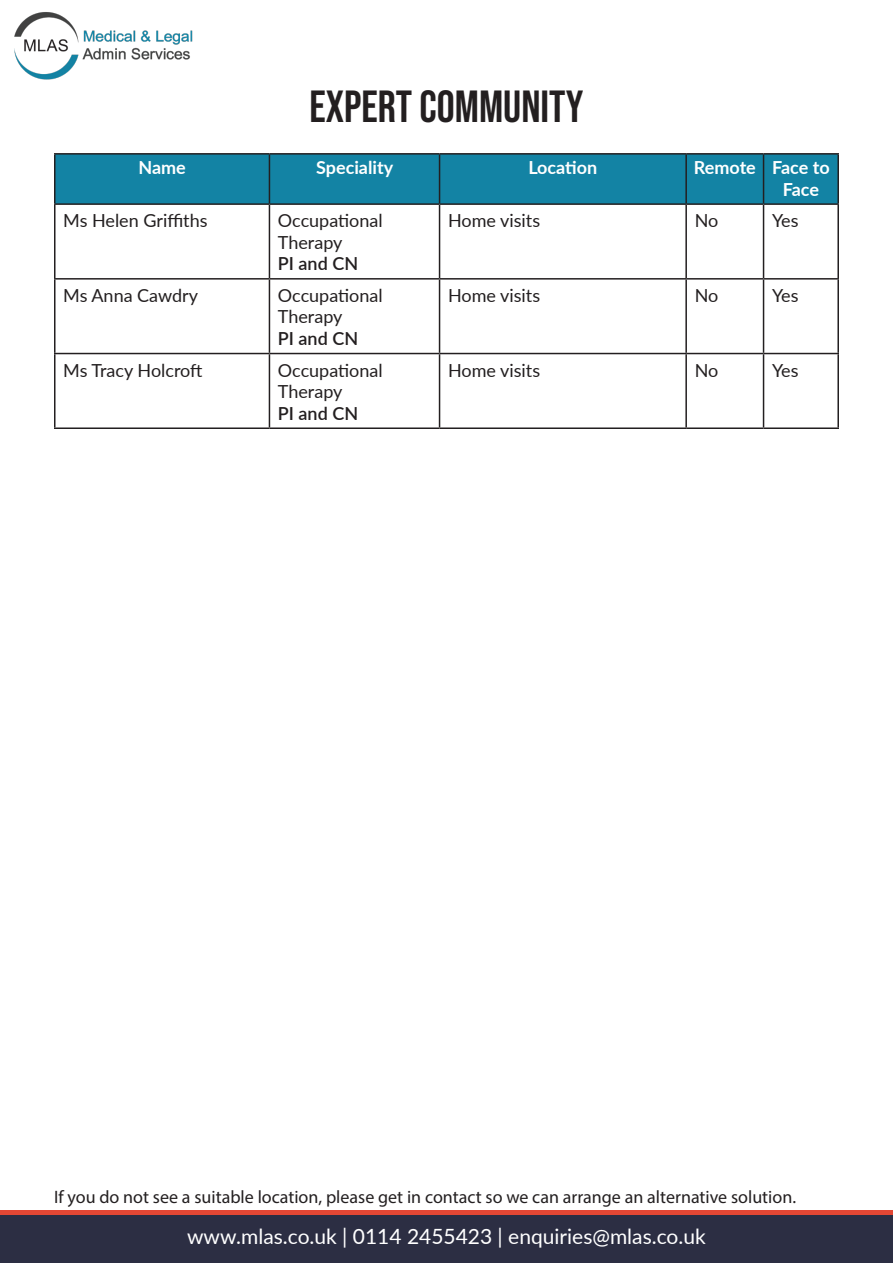
<style>
.page{position:relative;width:893px;height:1263px;background:#fff}
.page>*{position:absolute;margin:0;border:0;box-sizing:border-box;transform-origin:0 0}
.t1{font:45px "Bebas Neue";color:#231f20}
.t2{font:21px "Lato";color:#fff}
.t3{font:18px/21.6px "Lato";color:#231f20}
.t4{font:18px "Myriad Pro";color:#231f20}
.t5{font:700 18px/21.6px "Lato";color:#fff;text-align:center}
.t6{font:600 18px "Lato";color:#231f20}
</style>
<div class="page">
<img style="left:14px;top:12px;width:178px;height:68px">
<div style="left:0;top:1214px;width:893px;height:49px;background:#2c2e43"></div>
<hr style="left:0;top:1210px;width:893px;height:4px;background:#e34734">
<div style="left:56px;top:155px;width:781px;height:48px;background:#1383a4"></div>
<hr style="left:54px;top:153px;width:215px;height:2px;background:#231f20">
<hr style="left:54px;top:155px;width:2px;height:48px;background:#231f20">
<hr style="left:269px;top:153px;width:171px;height:2px;background:#231f20">
<hr style="left:269px;top:155px;width:1px;height:48px;background:#231f20">
<hr style="left:686px;top:153px;width:77px;height:2px;background:#231f20">
<hr style="left:763px;top:153px;width:76px;height:2px;background:#231f20">
<hr style="left:763px;top:155px;width:1px;height:48px;background:#231f20">
<hr style="left:837px;top:155px;width:2px;height:48px;background:#231f20">
<hr style="left:54px;top:203px;width:215px;height:2px;background:#231f20">
<hr style="left:54px;top:205px;width:2px;height:73px;background:#231f20">
<hr style="left:269px;top:203px;width:171px;height:2px;background:#231f20">
<hr style="left:269px;top:205px;width:1px;height:73px;background:#231f20">
<hr style="left:439px;top:205px;width:1px;height:73px;background:#231f20">
<hr style="left:686px;top:203px;width:77px;height:2px;background:#231f20">
<hr style="left:685px;top:205px;width:2px;height:73px;background:#231f20">
<hr style="left:763px;top:203px;width:76px;height:2px;background:#231f20">
<hr style="left:763px;top:205px;width:1px;height:73px;background:#231f20">
<hr style="left:837px;top:205px;width:2px;height:73px;background:#231f20">
<hr style="left:54px;top:278px;width:215px;height:2px;background:#231f20">
<hr style="left:54px;top:280px;width:2px;height:73px;background:#231f20">
<hr style="left:269px;top:278px;width:171px;height:2px;background:#231f20">
<hr style="left:269px;top:280px;width:1px;height:73px;background:#231f20">
<hr style="left:440px;top:278px;width:246px;height:2px;background:#231f20">
<hr style="left:439px;top:280px;width:1px;height:73px;background:#231f20">
<hr style="left:686px;top:278px;width:77px;height:2px;background:#231f20">
<hr style="left:685px;top:280px;width:2px;height:73px;background:#231f20">
<hr style="left:763px;top:278px;width:76px;height:2px;background:#231f20">
<hr style="left:763px;top:280px;width:1px;height:73px;background:#231f20">
<hr style="left:837px;top:280px;width:2px;height:73px;background:#231f20">
<hr style="left:54px;top:353px;width:215px;height:1px;background:#231f20">
<hr style="left:54px;top:354px;width:2px;height:73px;background:#231f20">
<hr style="left:269px;top:353px;width:171px;height:1px;background:#231f20">
<hr style="left:269px;top:354px;width:1px;height:73px;background:#231f20">
<hr style="left:440px;top:353px;width:246px;height:1px;background:#231f20">
<hr style="left:439px;top:354px;width:1px;height:73px;background:#231f20">
<hr style="left:686px;top:353px;width:77px;height:1px;background:#231f20">
<hr style="left:685px;top:354px;width:2px;height:73px;background:#231f20">
<hr style="left:763px;top:353px;width:76px;height:1px;background:#231f20">
<hr style="left:763px;top:354px;width:1px;height:73px;background:#231f20">
<hr style="left:837px;top:354px;width:2px;height:73px;background:#231f20">
<hr style="left:54px;top:427px;width:215px;height:2px;background:#231f20">
<hr style="left:269px;top:427px;width:171px;height:2px;background:#231f20">
<hr style="left:440px;top:427px;width:246px;height:2px;background:#231f20">
<hr style="left:686px;top:427px;width:77px;height:2px;background:#231f20">
<hr style="left:763px;top:427px;width:76px;height:2px;background:#231f20">
<hr style="left:440px;top:153px;width:246px;height:2px;background:#231f20">
<hr style="left:439px;top:155px;width:1px;height:48px;background:#231f20">
<hr style="left:685px;top:155px;width:2px;height:48px;background:#231f20">
<hr style="left:440px;top:203px;width:246px;height:2px;background:#231f20">
<p class="t1" style="left:309px;top:81px;width:276px">EXPERT COMMUNITY</p>
<p class="t5" style="left:138px;top:156px;width:49px">Name</p>
<p class="t5" style="left:316px;top:156px;width:79px">Speciality</p>
<p class="t5" style="left:528px;top:156px;width:70px">Location</p>
<p class="t5" style="left:694px;top:156px;width:64px">Remote</p>
<p class="t5" style="left:772px;top:156px;width:59px">Face to<br>Face</p>
<p class="t3" style="left:63px;top:209px;width:146px">Ms Helen Griffiths</p>
<p class="t3" style="left:278px;top:209px;width:106px">Occupational<br>Therapy</p>
<p class="t6" style="left:278px;top:251px;width:82px">PI and CN</p>
<p class="t3" style="left:448px;top:209px;width:94px">Home visits</p>
<p class="t3" style="left:695px;top:209px;width:25px">No</p>
<p class="t3" style="left:772px;top:209px;width:28px">Yes</p>
<p class="t3" style="left:63px;top:284px;width:136px">Ms Anna Cawdry</p>
<p class="t3" style="left:278px;top:284px;width:106px">Occupational<br>Therapy</p>
<p class="t6" style="left:278px;top:325px;width:82px">PI and CN</p>
<p class="t3" style="left:63px;top:358px;width:141px">Ms Tracy Holcroft</p>
<p class="t3" style="left:278px;top:358px;width:106px">Occupational<br>Therapy</p>
<p class="t6" style="left:278px;top:400px;width:82px">PI and CN</p>
<p class="t3" style="left:448px;top:284px;width:94px">Home visits</p>
<p class="t3" style="left:695px;top:284px;width:25px">No</p>
<p class="t3" style="left:772px;top:284px;width:28px">Yes</p>
<p class="t3" style="left:448px;top:358px;width:94px">Home visits</p>
<p class="t3" style="left:695px;top:358px;width:25px">No</p>
<p class="t3" style="left:772px;top:358px;width:28px">Yes</p>
<p class="t4" style="left:54px;top:1185px;width:744px">If you do not see a suitable location, please get in contact so we can arrange an alternative solution.</p>
<p class="t2" style="left:187px;top:1221px;width:520px">www.mlas.co.uk | 0114 2455423 | enquiries@mlas.co.uk</p>
</div>
